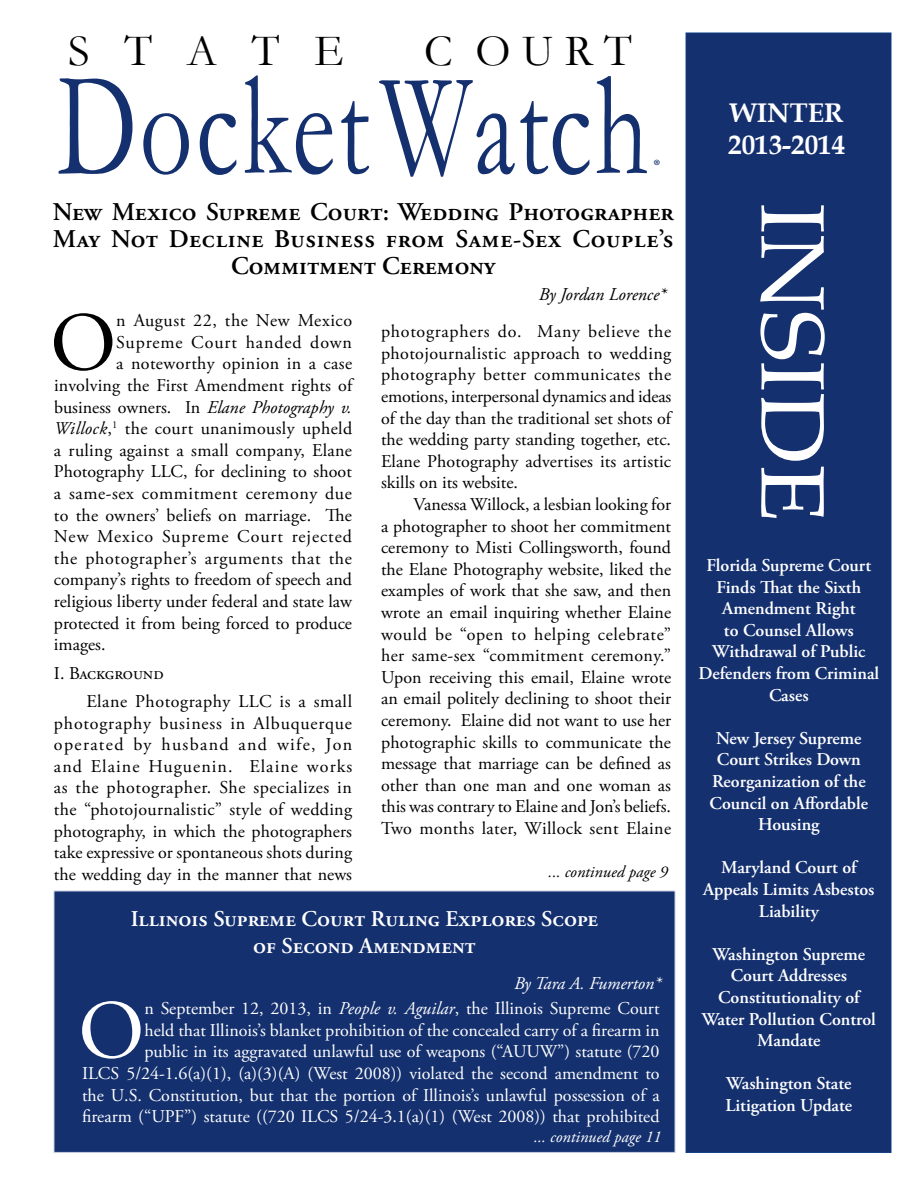
<style>
.page{position:relative;width:918px;height:1188px;background:#fff}
.page>*{position:absolute;margin:0;border:0;box-sizing:border-box;transform-origin:0 0}
.t1{font:148.5px "Garamond";letter-spacing:.025em;color:#14306f;scale:.7 1}
.t2{font:90px "Book Antiqua";color:#fff;scale:1.04 1}
.t3{font:83.1px "Adobe Garamond Pro";color:#fff}
.t4{font:83.1px "Adobe Garamond Pro";color:#000}
.t5{font:45px "Garamond";letter-spacing:.77em;color:#000}
.t6{font:700 27px "Book Antiqua";color:#fff}
.t7{font:700 27px "Book Antiqua";color:#fff}
.t8{font:600 25.5px/27px "Adobe Garamond Pro";letter-spacing:.005em;color:#000;text-align:center}
.t9{font:600 22.5px/27px "Adobe Garamond Pro";color:#fff;text-align:center}
.t10{font:18px/21.6px "Adobe Garamond Pro";letter-spacing:.01em;color:#000;text-align:justify}
.t11{font:18px/21.6px "Adobe Garamond Pro";color:#fff;text-align:right}
.t12{font:600 18px/21.6px "Adobe Garamond Pro";color:#fff;text-align:center}
.t13{font:18px "Adobe Garamond Pro";letter-spacing:.04em;color:#000}
.t14{font:italic 18px "Adobe Garamond Pro";color:#000}
.t15{font:italic 18px "Adobe Garamond Pro";color:#fff}
.t16{font:italic 16.5px "Adobe Garamond Pro";color:#fff}
.t17{font:italic 16.5px "Adobe Garamond Pro";color:#000}
.t18{font:16.5px "Myriad Pro";color:#14306f}
.s1{font-style:normal}
.s2{font-style:italic}
</style>
<div class="page">
<div style="left:686px;top:33px;width:205px;height:1119px;background:#14306f;border:1px solid #0c3881"></div>
<div style="left:54px;top:891px;width:621px;height:261px;background:#14306f"></div>
<h3 class="t5" style="left:68px;top:21px;width:277px">STATE</h3>
<h3 class="t5" style="left:424px;top:21px;width:209px">C O U R T</h3>
<h1 class="t1" style="left:57px;top:26px;width:846px">DocketWatch</h1>
<p class="t18" style="left:654px;top:155px;width:8px">®</p>
<h3 class="t8" style="left:53px;top:199px;width:622px">New Mexico Supreme Court: Wedding Photographer<br>May Not Decline Business from Same-Sex Couple’s<br>Commitment Ceremony</h3>
<h3 class="t4" style="left:50px;top:293px;width:68px">O</h3>
<p class="t10" style="left:116px;top:310px;width:237px">n August 22, the New Mexico</p>
<p class="t10" style="left:116px;top:332px;width:237px">Supreme Court handed down</p>
<p class="t10" style="left:116px;top:354px;width:237px">a noteworthy opinion in a case</p>
<p class="t10" style="left:54px;top:375px;width:300px">involving the First Amendment rights of</p>
<p class="t14" style="left:54px;top:396px;width:299px"><span class="s1">business owners. In</span> Elane Photography v.</p>
<p class="t10" style="left:54px;top:418px;width:300px"><span class="s2">Willock</span>,<sup>1</sup> the court unanimously upheld</p>
<p class="t10" style="left:54px;top:440px;width:300px">a ruling against a small company, Elane</p>
<p class="t10" style="left:54px;top:462px;width:299px">Photography LLC, for declining to shoot</p>
<p class="t10" style="left:54px;top:483px;width:299px">a same-sex commitment ceremony due</p>
<p class="t10" style="left:54px;top:505px;width:300px">to the owners’ beliefs on marriage. The</p>
<p class="t13" style="left:54px;top:526px;width:300px">New Mexico Supreme Court rejected</p>
<p class="t13" style="left:54px;top:547px;width:300px">the photographer’s arguments that the</p>
<p class="t10" style="left:54px;top:570px;width:300px">company’s rights to freedom of speech and</p>
<p class="t10" style="left:54px;top:591px;width:300px">religious liberty under federal and state law</p>
<p class="t10" style="left:54px;top:613px;width:300px">protected it from being forced to produce</p>
<p class="t10" style="left:54px;top:634px;width:53px">images.</p>
<p class="t10" style="left:86px;top:659px;width:267px;line-height:28.3px;text-indent:-32px">I. Background<br>Elane Photography LLC is a small</p>
<p class="t10" style="left:54px;top:713px;width:300px">photography business in Albuquerque operated by husband and wife, Jon and Elaine Huguenin. Elaine works as the photographer. She specializes in the “photojournalistic” style of wedding photography, in which the photographers take expressive or spontaneous shots during the wedding day in the manner that news</p>
<p class="t14" style="left:539px;top:284px;width:129px">By Jordan Lorence*</p>
<p class="t10" style="left:381px;top:321px;width:292px">photographers do. Many believe the photojournalistic approach to wedding photography better communicates the emotions, interpersonal dynamics and ideas of the day than the traditional set shots of the wedding party standing together, etc.<br>Elane Photography advertises its artistic skills on its website.</p>
<p class="t10" style="left:381px;top:494px;width:292px;text-indent:32px">Vanessa Willock, a lesbian looking for a photographer to shoot her commitment ceremony to Misti Collingsworth, found the Elane Photography website, liked the examples of work that she saw, and then wrote an email inquiring whether Elaine would be “open to helping celebrate” her same-sex “commitment ceremony.” Upon receiving this email, Elaine wrote an email politely declining to shoot their ceremony. Elaine did not want to use her photographic skills to communicate the message that marriage can be defined as other than one man and one woman as this was contrary to Elaine and Jon’s beliefs.<br>Two months later, Willock sent Elaine</p>
<p class="t17" style="left:548px;top:862px;width:121px">... continued page 9</p>
<p class="t9" style="left:131px;top:906px;width:469px">Illinois Supreme Court Ruling Explores Scope of Second Amendment</p>
<p class="t15" style="left:514px;top:973px;width:149px">By Tara A. Fumerton*</p>
<h3 class="t3" style="left:78px;top:981px;width:68px">O</h3>
<p class="t11" style="left:82px;top:998px;width:579px">n September 12, 2013, in <span class="s2">People v. Aguilar</span>, the Illinois Supreme Court<br>held that Illinois’s blanket prohibition of the concealed carry of a firearm in<br>public in its aggravated unlawful use of weapons (“AUUW”) statute (720<br>ILCS 5/24-1.6(a)(1), (a)(3)(A) (West 2008)) violated the second amendment to the U.S. Constitution, but that the portion of Illinois’s unlawful possession of a firearm (“UPF”) statute ((720 ILCS 5/24-3.1(a)(1) (West 2008)) that prohibited</p>
<p class="t16" style="left:534px;top:1126px;width:129px">... continued page 11</p>
<h3 class="t7" style="left:730px;top:94px;width:115px">WINTER</h3>
<h3 class="t6" style="left:728px;top:127px;width:118px">2013-2014</h3>
<h2 class="t2" style="left:855px;top:203px;width:308px;rotate:90deg">INSIDE</h2>
<p class="t12" style="left:698px;top:555px;width:182px">Florida Supreme Court<br>Finds That the Sixth<br>Amendment Right<br>to Counsel Allows<br>Withdrawal of Public<br>Defenders from Criminal<br>Cases</p>
<p class="t12" style="left:710px;top:728px;width:160px">New Jersey Supreme<br>Court Strikes Down<br>Reorganization of the<br>Council on Affordable<br>Housing</p>
<p class="t12" style="left:703px;top:857px;width:173px">Maryland Court of<br>Appeals Limits Asbestos<br>Liability</p>
<p class="t12" style="left:702px;top:944px;width:176px">Washington Supreme<br>Court Addresses<br>Constitutionality of<br>Water Pollution Control<br>Mandate</p>
<p class="t12" style="left:725px;top:1073px;width:128px;text-align:left">Washington State<br>Litigation Update</p>
</div>
